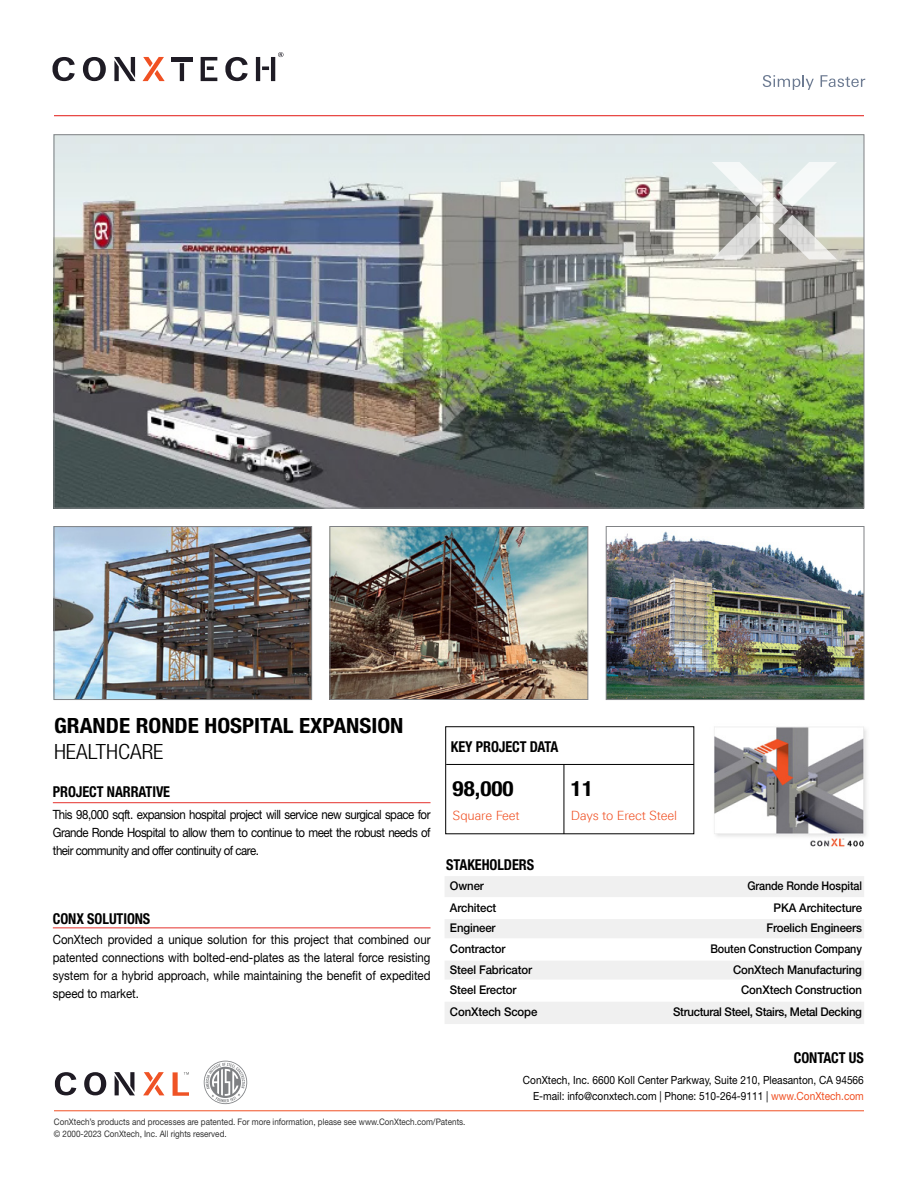
<style>
.page{position:relative;width:918px;height:1188px;background:#fff}
.page>*{position:absolute;margin:0;border:0;box-sizing:border-box;transform-origin:0 0}
.t1{font:700 condensed 21px "Helvetica Neue LT Std";color:#000;scale:1.1 1}
.t2{font:300 condensed 21px "Helvetica Neue LT Std";color:#000;scale:1.1 1}
.t3{font:700 condensed 15px "Helvetica Neue LT Std";letter-spacing:-.005em;color:#000;scale:.95 1}
.t4{font:12.75px/18px "Helvetica Neue LT Std";letter-spacing:-.02em;color:#000;text-align:justify;scale:.9 1}
.t5{font:300 12.75px "Linotype Univers 330";letter-spacing:-.01em;color:#f05023}
.t6{font:500 12px "Helvetica Neue LT Std";letter-spacing:-.01em;color:#000;scale:.95 1}
.t7{font:500 12px "Helvetica Neue LT Std";letter-spacing:-.01em;color:#000;scale:.9 1}
.t8{font:11.25px/16.5px "Helvetica Neue LT Std";color:#000;text-align:right;scale:.9 1}
.t9{font:9px "Helvetica Neue LT Std";color:#323232;scale:.9 1}
.s1{color:#f05023}
</style>
<div class="page">
<hr style="left:54px;top:1110px;width:810px;height:1px;background:#f05023">
<svg style="left:203px;top:1061px;width:45px;height:43px"></svg>
<svg style="left:55px;top:1072px;width:21px;height:23px"></svg>
<svg style="left:84px;top:1072px;width:22px;height:23px"></svg>
<svg style="left:114px;top:1072px;width:21px;height:23px"></svg>
<svg style="left:143px;top:1072px;width:21px;height:23px"></svg>
<svg style="left:173px;top:1072px;width:16px;height:23px"></svg>
<svg style="left:763px;top:75px;width:51px;height:15px"></svg>
<svg style="left:821px;top:75px;width:44px;height:12px"></svg>
<svg style="left:52px;top:57px;width:23px;height:24px"></svg>
<svg style="left:83px;top:57px;width:23px;height:24px"></svg>
<svg style="left:114px;top:57px;width:22px;height:24px"></svg>
<hr style="left:171px;top:57px;width:22px;height:4px;background:#1f1c25">
<svg style="left:225px;top:57px;width:23px;height:24px"></svg>
<svg style="left:143px;top:57px;width:22px;height:24px"></svg>
<hr style="left:180px;top:63px;width:4px;height:18px;background:#1f1c25">
<svg style="left:201px;top:57px;width:16px;height:24px"></svg>
<svg style="left:256px;top:52px;width:28px;height:29px"></svg>
<hr style="left:54px;top:115px;width:810px;height:1px;background:#e5322d">
<img style="left:332px;top:528px;width:254px;height:170px">
<div style="left:330px;top:526px;width:258px;height:174px;border:1px solid #808285"></div>
<img style="left:56px;top:137px;width:806px;height:369px">
<img style="left:56px;top:528px;width:254px;height:170px">
<div style="left:54px;top:526px;width:258px;height:174px;border:1px solid #808285"></div>
<img style="left:608px;top:531px;width:254px;height:167px">
<div style="left:606px;top:526px;width:258px;height:174px;border:1px solid #808285"></div>
<svg style="left:53px;top:803px;width:378px;height:1px"></svg>
<hr style="left:53px;top:802px;width:378px;height:1px;background:#e5322d">
<hr style="left:53px;top:927px;width:378px;height:1px;background:#e5322d">
<svg style="left:445px;top:876px;width:419px;height:148px;fill:#f0f0f0"></svg>
<svg style="left:712px;top:162px;width:125px;height:97px"></svg>
<img style="left:714px;top:726px;width:153px;height:121px">
<hr style="left:564px;top:764px;width:1px;height:70px;background:#000">
<hr style="left:446px;top:764px;width:248px;height:1px;background:#000">
<h1 class="t1" style="left:54px;top:713px;width:319px">GRANDE RONDE HOSPITAL EXPANSION</h1>
<h1 class="t2" style="left:54px;top:739px;width:101px">HEALTHCARE</h1>
<p class="t3" style="left:451px;top:738px;width:115px">KEY PROJECT DATA</p>
<p class="t3" style="left:53px;top:783px;width:125px">PROJECT NARRATIVE</p>
<p class="t4" style="left:53px;top:805px;width:421px">This 98,000 sqft. expansion hospital project will service new surgical space for Grande Ronde Hospital to allow them to continue to meet the robust needs of their community and offer continuity of care.</p>
<h1 class="t1" style="left:453px;top:776px;width:57px">98,000</h1>
<p class="t5" style="left:453px;top:808px;width:69px">Square Feet</p>
<p class="t3" style="left:446px;top:855px;width:94px">STAKEHOLDERS</p>
<h1 class="t1" style="left:571px;top:776px;width:22px">11</h1>
<p class="t5" style="left:571px;top:808px;width:108px">Days to Erect Steel</p>
<p class="t3" style="left:53px;top:910px;width:104px">CONX SOLUTIONS</p>
<p class="t4" style="left:53px;top:930px;width:421px">ConXtech provided a unique solution for this project that combined our patented connections with bolted-end-plates as the lateral force resisting system for a hybrid approach, while maintaining the benefit of expedited speed to market.</p>
<p class="t6" style="left:450px;top:879px;width:37px">Owner</p>
<p class="t7" style="left:747px;top:879px;width:129px">Grande Ronde Hospital</p>
<p class="t6" style="left:450px;top:900px;width:50px">Architect</p>
<p class="t6" style="left:774px;top:900px;width:95px">PKA Architecture</p>
<p class="t6" style="left:450px;top:921px;width:50px">Engineer</p>
<p class="t6" style="left:766px;top:921px;width:102px">Froelich Engineers</p>
<p class="t6" style="left:450px;top:942px;width:60px">Contractor</p>
<p class="t7" style="left:710px;top:942px;width:170px">Bouten Construction Company</p>
<p class="t6" style="left:450px;top:962px;width:88px">Steel Fabricator</p>
<p class="t6" style="left:733px;top:962px;width:137px">ConXtech Manufacturing</p>
<p class="t6" style="left:450px;top:983px;width:72px">Steel Erector</p>
<p class="t6" style="left:741px;top:983px;width:129px">ConXtech Construction</p>
<p class="t6" style="left:450px;top:1005px;width:94px">ConXtech Scope</p>
<p class="t6" style="left:673px;top:1005px;width:200px">Structural Steel, Stairs, Metal Decking</p>
<p class="t3" style="left:794px;top:1048px;width:75px">CONTACT US</p>
<p class="t8" style="left:523px;top:1071px;width:380px">ConXtech, Inc. 6600 Koll Center Parkway, Suite 210, Pleasanton, CA 94566<br>E-mail: info@conxtech.com | Phone: 510-264-9111 | <span class="s1">www.ConXtech.com</span></p>
<p class="t9" style="left:54px;top:1116px;width:459px">ConXtech’s products and processes are patented. For more information, please see www.ConXtech.com/Patents.</p>
<p class="t9" style="left:54px;top:1129px;width:194px">© 2000-2023 ConXtech, Inc. All rights reserved.</p>
</div>
